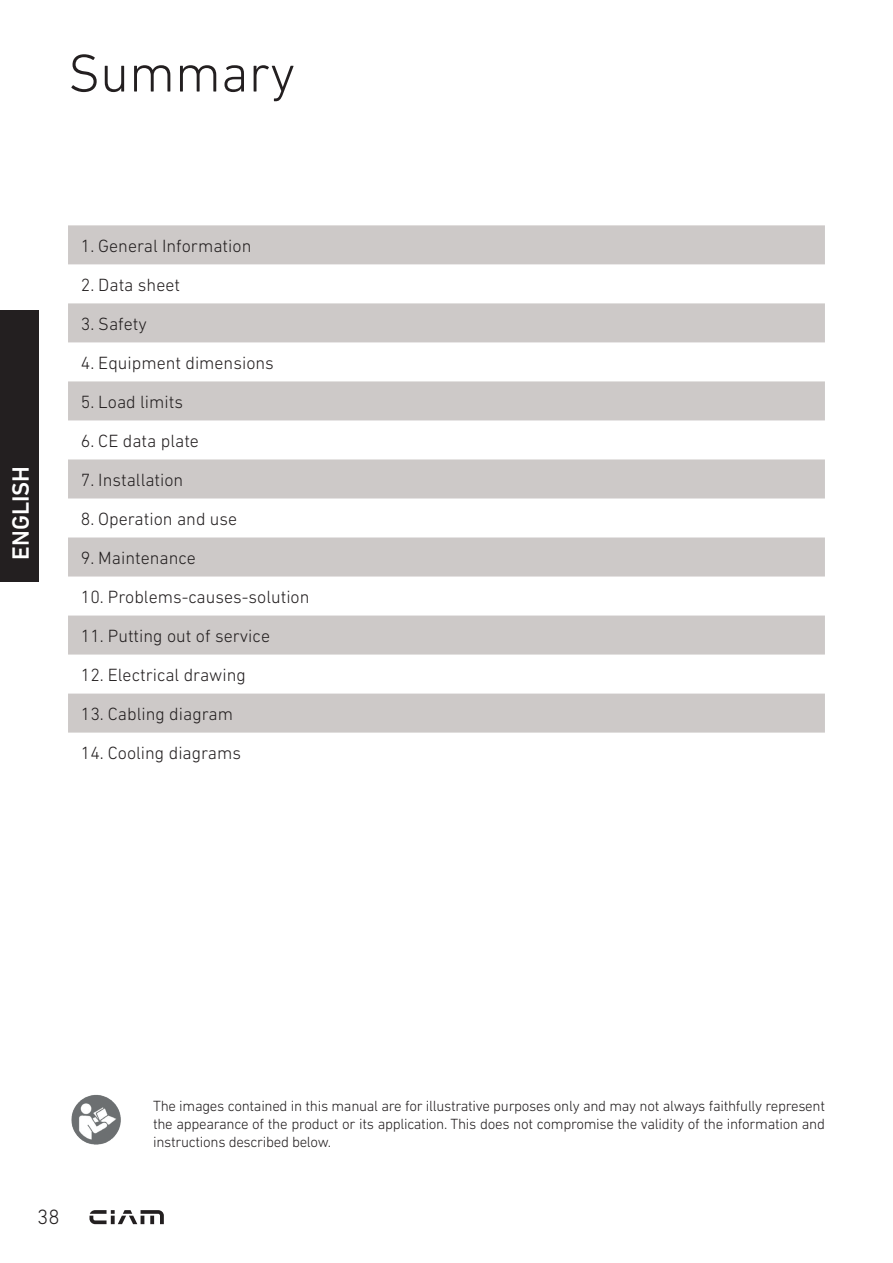
<style>
.page{position:relative;width:893px;height:1263px;background:#fff}
.page>*{position:absolute;margin:0;border:0;box-sizing:border-box;transform-origin:0 0}
.t1{font:300 54px "DIN Next LT Pro";color:#231f20}
.t2{font:500 24px "DIN Next LT Pro";color:#fff}
.t3{font:300 21px "DIN Next LT Pro";color:#231f20}
.t4{font:300 18px "DIN Next LT Pro";color:#231f20}
.t5{font:300 15px/18px "DIN Next LT Pro";letter-spacing:-.02em;color:#231f20;text-align:justify}
</style>
<div class="page">
<svg style="left:89px;top:1210px;width:75px;height:14px"></svg>
<div style="left:0;top:310px;width:38px;height:272px;background:#231f20"></div>
<svg style="left:68px;top:225px;width:757px;height:508px;fill:#cdc9c8"></svg>
<img style="left:71px;top:1095px;width:50px;height:50px">
<h1 class="t1" style="left:68px;top:42px;width:229px">Summary</h1>
<h2 class="t2" style="left:7px;top:560px;width:95px;rotate:-90deg">ENGLISH</h2>
<p class="t4" style="left:81px;top:235px;width:172px">1. General Information</p>
<p class="t4" style="left:81px;top:274px;width:101px">2. Data sheet</p>
<p class="t4" style="left:81px;top:313px;width:68px">3. Safety</p>
<p class="t4" style="left:81px;top:352px;width:195px">4. Equipment dimensions</p>
<p class="t4" style="left:81px;top:391px;width:104px">5. Load limits</p>
<p class="t4" style="left:81px;top:430px;width:120px">6. CE data plate</p>
<p class="t4" style="left:81px;top:469px;width:104px">7. Installation</p>
<p class="t4" style="left:81px;top:508px;width:158px">8. Operation and use</p>
<p class="t4" style="left:81px;top:547px;width:117px">9. Maintenance</p>
<p class="t4" style="left:81px;top:586px;width:230px">10. Problems-causes-solution</p>
<p class="t4" style="left:81px;top:625px;width:191px">11. Putting out of service</p>
<p class="t4" style="left:81px;top:664px;width:167px">12. Electrical drawing</p>
<p class="t4" style="left:81px;top:703px;width:154px">13. Cabling diagram</p>
<p class="t4" style="left:81px;top:742px;width:162px">14. Cooling diagrams</p>
<p class="t3" style="left:37px;top:1205px;width:24px">38</p>
<p class="t5" style="left:153px;top:1096px;width:673px">The images contained in this manual are for illustrative purposes only and may not always faithfully represent the appearance of the product or its application. This does not compromise the validity of the information and instructions described below.</p>
</div>
